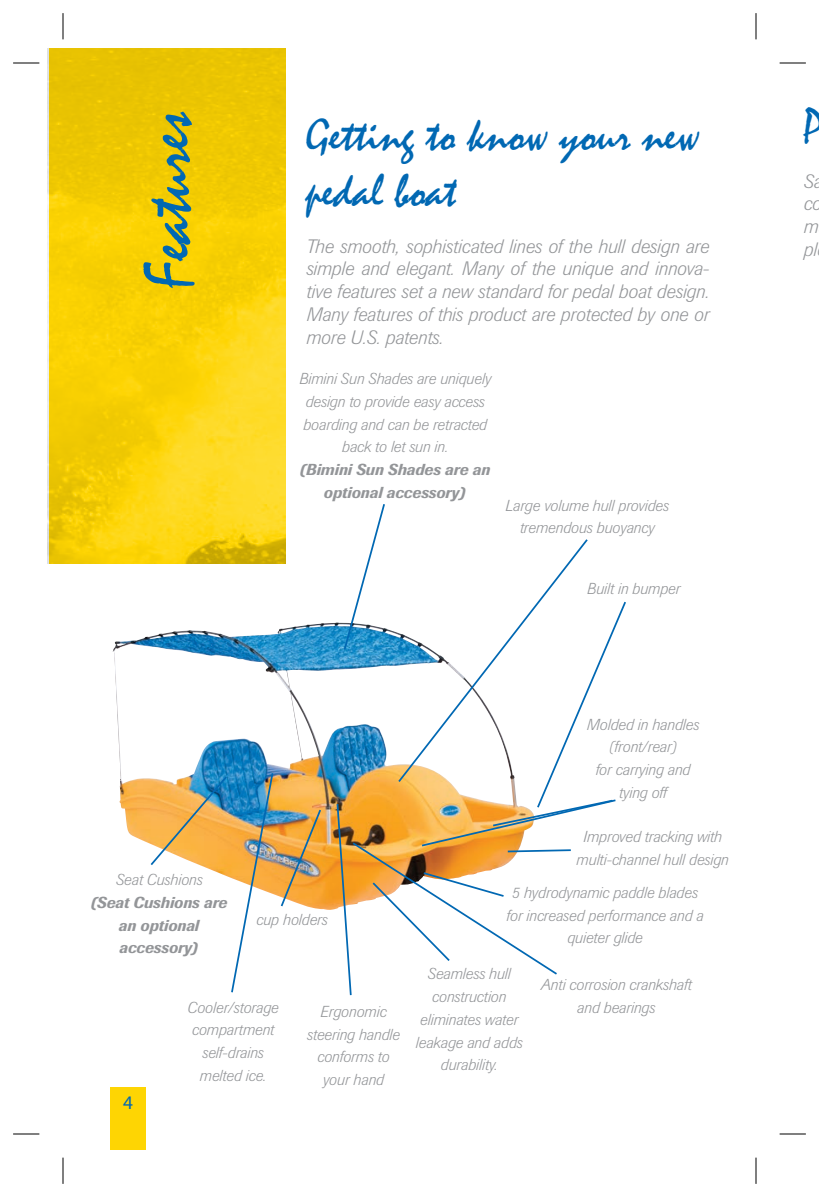
<style>
.page{position:relative;width:819px;height:1197px;background:#fff}
.page>*{position:absolute;margin:0;border:0;box-sizing:border-box;transform-origin:0 0}
.t1{font:68.25px "Mistral";color:#0168b3}
.t2{font:47.25px/56px "Mistral";color:#0168b3}
.t3{font:italic 300 19.25px/22.8px "Imago";color:#939598;text-align:justify}
.t4{font:19.25px "Myriad";color:#0168b3}
.t5{font:italic 300 15.75px/22.8px "Imago";color:#939598;text-align:center}
.t6{font:italic 500 15.75px/22.8px "Imago";color:#939598;text-align:center}
</style>
<div class="page">
<img style="left:48px;top:49px;width:238px;height:515px">
<img style="left:113px;top:623px;width:223px;height:287px">
<svg style="left:336px;top:504px;width:290px;height:492px"></svg>
<img style="left:149px;top:771px;width:174px;height:222px">
<div style="left:110px;top:1087px;width:36px;height:63px;background:#fed503"></div>
<svg style="left:13px;top:63px;width:26px;height:1px"></svg>
<svg style="left:780px;top:63px;width:26px;height:1px"></svg>
<svg style="left:13px;top:1134px;width:26px;height:1px"></svg>
<svg style="left:780px;top:1134px;width:26px;height:1px"></svg>
<svg style="left:63px;top:13px;width:1px;height:26px"></svg>
<svg style="left:63px;top:1158px;width:1px;height:26px"></svg>
<svg style="left:756px;top:13px;width:1px;height:26px"></svg>
<svg style="left:756px;top:1158px;width:1px;height:26px"></svg>
<h1 class="t1" style="left:130px;top:289px;width:180px;rotate:-90deg">Features</h1>
<h2 class="t2" style="left:306px;top:109px;width:395px">Getting to know your new pedal boat</h2>
<p class="t3" style="left:306px;top:235px;width:405px">The smooth, sophisticated lines of the hull design are simple and elegant. Many of the unique and innova&shy;tive features set a new standard for pedal boat design.<br>Many features of this product are protected by one or more U.S. patents.</p>
<p class="t5" style="left:299px;top:367px;width:193px">Bimini Sun Shades are uniquely design to provide easy access boarding and can be retracted back to let sun in.</p>
<p class="t6" style="left:299px;top:458px;width:192px">(Bimini Sun Shades are an optional accessory)</p>
<p class="t5" style="left:505px;top:494px;width:165px">Large volume hull provides tremendous buoyancy</p>
<p class="t5" style="left:587px;top:578px;width:95px">Built in bumper</p>
<p class="t5" style="left:115px;top:869px;width:88px">Seat Cushions</p>
<p class="t6" style="left:90px;top:891px;width:138px">(Seat Cushions are an optional accessory)</p>
<p class="t5" style="left:256px;top:908px;width:73px">cup holders</p>
<p class="t5" style="left:586px;top:713px;width:114px">Molded in handles (front/rear)<br>for carrying and tying off</p>
<p class="t5" style="left:576px;top:825px;width:154px">Improved tracking with multi-channel hull design</p>
<p class="t5" style="left:506px;top:881px;width:199px">5 hydrodynamic paddle blades for increased performance and a quieter glide</p>
<p class="t4" style="left:123px;top:1093px;width:11px">4</p>
<p class="t5" style="left:187px;top:996px;width:93px">Cooler/storage compartment self-drains melted ice.</p>
<p class="t5" style="left:307px;top:1000px;width:94px">Ergonomic steering handle conforms to your hand</p>
<p class="t5" style="left:415px;top:963px;width:108px">Seamless hull construction eliminates water leakage and adds durability.</p>
<p class="t5" style="left:540px;top:974px;width:152px">Anti corrosion crankshaft and bearings</p>
<h2 class="t2" style="left:803px;top:100px;width:22px">P</h2>
<p class="t3" style="left:803px;top:170px;width:20px;text-align:left">Sa co m pl</p>
</div>
